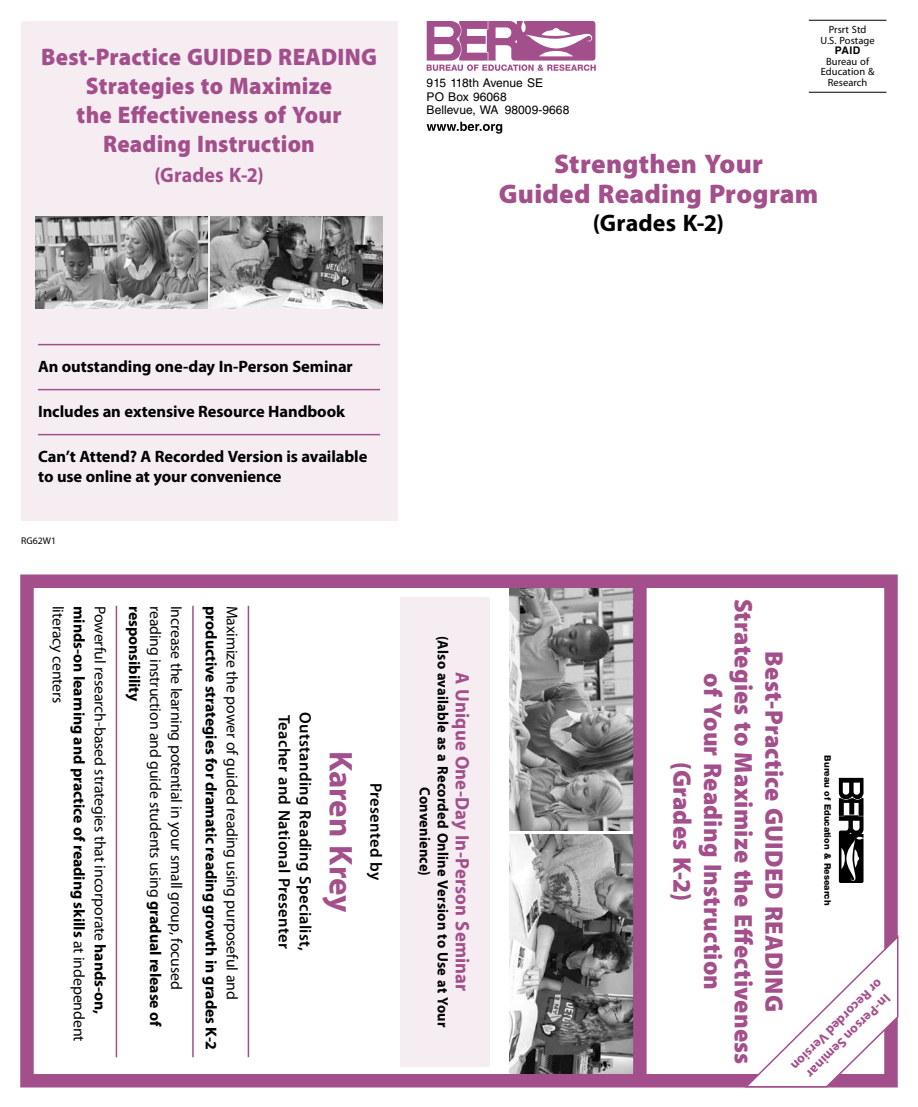
<style>
.page{position:relative;width:918px;height:1107px;background:#fff}
.page>*{position:absolute;margin:0;border:0;box-sizing:border-box;transform-origin:0 0}
.t1{font:700 33px "Myriad Pro";letter-spacing:-.005em;color:#a34f8b}
.t2{font:900 27px/30px "Myriad Pro";letter-spacing:.01em;color:#a34f8b;text-align:center}
.t3{font:900 25.5px/30.6px "Myriad Pro";letter-spacing:.01em;color:#a34f8b;text-align:center;scale:.96 1}
.t4{font:900 24px/28.8px "Myriad Pro";letter-spacing:.01em;color:#a34f8b;text-align:center;scale:.95 1}
.t5{font:700 24px "Myriad Pro";letter-spacing:.005em;color:#000}
.t6{font:700 21px "Myriad Pro";letter-spacing:.005em;color:#a34f8b;scale:.95 1}
.t7{font:700 19.5px "Myriad Pro";letter-spacing:.005em;color:#a34f8b;scale:.96 1}
.t8{font:700 16.5px/19.5px "Myriad Pro";letter-spacing:-.005em;color:#000}
.t9{font:600 16.5px "Myriad Pro";letter-spacing:.02em;color:#000}
.t10{font:15.75px "Myriad Pro";letter-spacing:-.01em;color:#000}
.t11{font:700 15.75px/21px "Myriad Pro";letter-spacing:-.005em;color:#000}
.t12{font:700 15px/18px "Myriad Pro";letter-spacing:.015em;color:#000;text-align:center;scale:.96 1}
.t13{font:700 13.5px/16.2px "Myriad Pro";color:#a34f8b;text-align:center}
.t14{font:12px/13.5px "Helvetica LT Std";letter-spacing:.005em;color:#000}
.t15{font:10.5px/10.5px "Myriad Pro";letter-spacing:.005em;color:#000;text-align:center}
.t16{font:700 10.5px "Helvetica LT Std";color:#000}
.t17{font:9.75px "Myriad Pro";color:#000}
.t18{font:800 9px "Helvetica Neue LT Std";color:#000}
.s1{font-weight:400}
.s2{font-weight:700}
</style>
<div class="page">
<div style="left:21px;top:21px;width:376px;height:499px;background:#f6edf3"></div>
<hr style="left:38px;top:344px;width:342px;height:1px;background:#a34f8b">
<hr style="left:38px;top:389px;width:342px;height:1px;background:#a34f8b">
<hr style="left:38px;top:434px;width:342px;height:1px;background:#a34f8b">
<hr style="left:248px;top:606px;width:1px;height:451px;background:#a34f8b">
<hr style="left:192px;top:606px;width:2px;height:451px;background:#a34f8b">
<hr style="left:116px;top:606px;width:1px;height:451px;background:#a34f8b">
<hr style="left:809px;top:20px;width:78px;height:1px;background:#000">
<hr style="left:809px;top:92px;width:78px;height:1px;background:#000">
<svg style="left:427px;top:21px;width:169px;height:50px"></svg>
<svg style="left:427px;top:122px;width:75px;height:12px"></svg>
<div style="left:400px;top:597px;width:90px;height:469px;background:#f6edf3"></div>
<svg style="left:839px;top:778px;width:25px;height:105px"></svg>
<img style="left:509px;top:589px;width:124px;height:241px">
<img style="left:509px;top:835px;width:124px;height:238px">
<div style="left:633px;top:579px;width:14px;height:505px;background:#a34f8b"></div>
<img style="left:35px;top:217px;width:172px;height:91px">
<img style="left:210px;top:217px;width:173px;height:91px">
<div style="left:20px;top:574px;width:878px;height:514px;border:14px solid #a34f8b"></div>
<svg style="left:743px;top:935px;width:156px;height:153px"></svg>
<h3 class="t4" style="left:41px;top:42px;width:355px">Best-Practice GUIDED READING<br>Strategies to Maximize<br>the Effectiveness of Your<br>Reading Instruction</h3>
<h3 class="t6" style="left:155px;top:162px;width:116px">(Grades K-2)</h3>
<p class="t15" style="left:821px;top:24px;width:56px">Prsrt Std<br>U.S. Postage</p>
<p class="t16" style="left:835px;top:44px;width:27px">PAID</p>
<p class="t15" style="left:821px;top:56px;width:55px">Bureau of<br>Education &amp;</p>
<p class="t14" style="left:427px;top:76px;width:118px">915 118th Avenue SE</p>
<p class="t15" style="left:828px;top:77px;width:41px">Research</p>
<p class="t14" style="left:427px;top:90px;width:144px">PO Box 96068<br>Bellevue, WA 98009‑9668</p>
<h2 class="t2" style="left:499px;top:147px;width:321px">Strengthen Your<br>Guided Reading Program</h2>
<h3 class="t5" style="left:593px;top:208px;width:133px">(Grades K-2)</h3>
<p class="t8" style="left:38px;top:357px;width:316px">An outstanding one-day In-Person Seminar</p>
<p class="t8" style="left:38px;top:402px;width:309px">Includes an extensive Resource Handbook</p>
<p class="t8" style="left:38px;top:447px;width:331px">Can’t Attend? A Recorded Version is available to use online at your convenience</p>
<p class="t17" style="left:21px;top:535px;width:37px">RG62W1</p>
<p class="t11" style="left:90px;top:606px;width:437px;rotate:90deg">minds-on learning and practice of reading skills <span class="s1">at independent literacy centers</span></p>
<p class="t10" style="left:110px;top:606px;width:410px;rotate:90deg">Powerful research-based strategies that incorporate <span class="s2">hands-on,</span></p>
<p class="t11" style="left:146px;top:606px;width:97px;rotate:90deg">responsibility</p>
<p class="t10" style="left:165px;top:606px;width:422px;rotate:90deg">reading instruction and guide students using <span class="s2">gradual release of</span></p>
<p class="t10" style="left:186px;top:606px;width:385px;rotate:90deg">Increase the learning potential in your small group, focused</p>
<p class="t11" style="left:222px;top:606px;width:445px;rotate:90deg">productive strategies for dramatic reading growth in grades K-2</p>
<p class="t10" style="left:242px;top:606px;width:395px;rotate:90deg">Maximize the power of guided reading using purposeful and</p>
<p class="t9" style="left:295px;top:715px;width:236px;rotate:90deg">Teacher and National Presenter</p>
<p class="t9" style="left:316px;top:712px;width:240px;rotate:90deg">Outstanding Reading Specialist,</p>
<h1 class="t1" style="left:363px;top:751px;width:163px;rotate:90deg">Karen Krey</h1>
<p class="t9" style="left:386px;top:783px;width:99px;rotate:90deg">Presented by</p>
<p class="t12" style="left:452px;top:636px;width:409px;rotate:90deg">(Also available as a Recorded Online Version to Use at Your<br>Convenience)</p>
<p class="t7" style="left:475px;top:672px;width:334px;rotate:90deg">A Unique One-Day In-Person Seminar</p>
<h3 class="t3" style="left:790px;top:599px;width:486px;rotate:90deg">Best-Practice GUIDED READING<br>Strategies to Maximize the Effectiveness of Your Reading Instruction<br>(Grades K-2)</h3>
<p class="t18" style="left:833px;top:755px;width:151px;rotate:90deg">Bureau of Education &amp; Research</p>
<p class="t13" style="left:898px;top:999px;width:125px;rotate:135deg">In-Person Seminar or Recorded Version</p>
</div>
